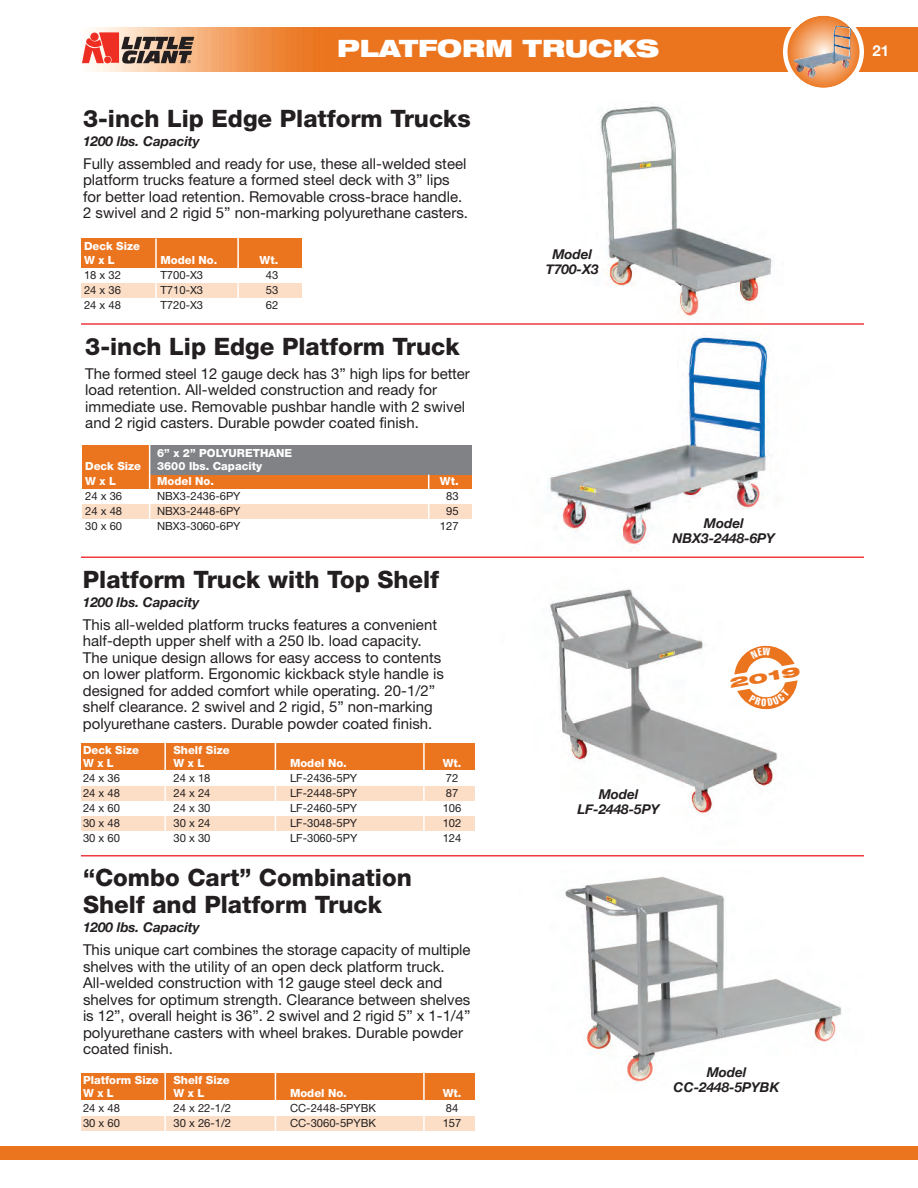
<style>
.page{position:relative;width:918px;height:1188px;background:#fff}
.page>*{position:absolute;margin:0;border:0;box-sizing:border-box;transform-origin:0 0}
.t1{font:800 24px/27px "Helvetica Neue";color:#231f20}
.t2{font:900 expanded 24px "Helvetica Neue";color:#fff}
.t3{font:15px/16.5px "Helvetica Neue";color:#231f20}
.t4{font:700 15px "Helvetica Neue";color:#fff}
.t5{font:italic 700 13.5px/15px "Helvetica Neue";color:#231f20;text-align:center}
.t6{font:900 expanded 13.5px "Helvetica Neue";color:#eb741f;scale:1.5 1}
.t7{font:11.25px "Helvetica Neue";color:#231f20}
.t8{font:800 11.25px/13.5px "Helvetica Neue";color:#fff}
</style>
<div class="page">
<img style="left:550px;top:589px;width:228px;height:226px">
<img style="left:548px;top:335px;width:223px;height:217px">
<div style="left:82px;top:446px;width:390px;height:43px;background:#eb741f"></div>
<div style="left:82px;top:504px;width:390px;height:15px;background:#fcdec6"></div>
<div style="left:150px;top:446px;width:322px;height:29px;background:#808285"></div>
<hr style="left:149px;top:441px;width:1px;height:86px;background:#fff">
<hr style="left:428px;top:475px;width:1px;height:52px;background:#fff">
<img style="left:600px;top:106px;width:173px;height:211px">
<img style="left:91px;top:27px;width:827px;height:45px">
<svg style="left:82px;top:32px;width:112px;height:32px;background:#b17365"></svg>
<svg style="left:783px;top:15px;width:81px;height:73px"></svg>
<img style="left:794px;top:26px;width:57px;height:52px">
<div style="left:0;top:1146px;width:918px;height:14px;background:#eb741f"></div>
<hr style="left:81px;top:323px;width:783px;height:2px;background:#ee3a41">
<hr style="left:81px;top:556px;width:783px;height:2px;background:#ee3a41">
<hr style="left:81px;top:855px;width:783px;height:1px;background:#ee3a41">
<div style="left:81px;top:238px;width:221px;height:30px;background:#eb741f"></div>
<div style="left:81px;top:283px;width:221px;height:15px;background:#fcdec6"></div>
<hr style="left:155px;top:238px;width:2px;height:70px;background:#fff">
<hr style="left:237px;top:238px;width:2px;height:71px;background:#fff">
<img style="left:565px;top:876px;width:277px;height:208px">
<div style="left:81px;top:1073px;width:393px;height:27px;background:#eb741f"></div>
<div style="left:81px;top:1116px;width:393px;height:15px;background:#fcdec6"></div>
<hr style="left:164px;top:1069px;width:2px;height:67px;background:#fff">
<hr style="left:275px;top:1069px;width:1px;height:67px;background:#fff">
<hr style="left:423px;top:1068px;width:2px;height:69px;background:#fff">
<div style="left:81px;top:743px;width:393px;height:27px;background:#eb741f"></div>
<div style="left:81px;top:786px;width:393px;height:15px;background:#fcdec6"></div>
<div style="left:81px;top:816px;width:393px;height:15px;background:#fcdec6"></div>
<hr style="left:164px;top:741px;width:2px;height:94px;background:#fff">
<hr style="left:275px;top:741px;width:1px;height:94px;background:#fff">
<hr style="left:423px;top:740px;width:2px;height:96px;background:#fff">
<svg style="left:731px;top:643px;width:67px;height:69px"></svg>
<h1 class="t2" style="left:337px;top:40px;width:324px">PLATFORM TRUCKS</h1>
<p class="t4" style="left:873px;top:42px;width:18px">21</p>
<h1 class="t1" style="left:83px;top:107px;width:389px">3-inch Lip Edge Platform Trucks</h1>
<p class="t5" style="left:83px;top:133px;width:118px">1200 lbs. Capacity</p>
<p class="t3" style="left:83px;top:157px;width:386px">Fully assembled and ready for use, these all-welded steel platform trucks feature a formed steel deck with 3” lips for better load retention. Removable cross-brace handle.<br>2 swivel and 2 rigid 5” non-marking polyurethane casters.</p>
<p class="t8" style="left:84px;top:241px;width:58px">Deck Size<br>W x L</p>
<p class="t8" style="left:160px;top:254px;width:58px">Model No.</p>
<p class="t8" style="left:260px;top:254px;width:20px">Wt.</p>
<p class="t7" style="left:84px;top:271px;width:39px">18 x 32</p>
<p class="t7" style="left:160px;top:271px;width:44px">T700-X3</p>
<p class="t7" style="left:266px;top:271px;width:14px">43</p>
<p class="t7" style="left:84px;top:286px;width:39px">24 x 36</p>
<p class="t7" style="left:160px;top:286px;width:44px">T710-X3</p>
<p class="t7" style="left:266px;top:286px;width:14px">53</p>
<p class="t7" style="left:84px;top:301px;width:39px">24 x 48</p>
<p class="t7" style="left:160px;top:301px;width:44px">T720-X3</p>
<p class="t7" style="left:266px;top:301px;width:14px">62</p>
<h1 class="t1" style="left:85px;top:335px;width:376px">3-inch Lip Edge Platform Truck</h1>
<p class="t3" style="left:85px;top:366px;width:386px">The formed steel 12 gauge deck has 3” high lips for better load retention. All-welded construction and ready for immediate use. Removable pushbar handle with 2 swivel and 2 rigid casters. Durable powder coated finish.</p>
<p class="t8" style="left:157px;top:447px;width:137px">6” x 2” POLYURETHANE</p>
<p class="t8" style="left:85px;top:460px;width:58px">Deck Size</p>
<p class="t8" style="left:157px;top:460px;width:107px">3600 lbs. Capacity</p>
<p class="t8" style="left:85px;top:475px;width:32px">W x L</p>
<p class="t8" style="left:157px;top:475px;width:58px">Model No.</p>
<p class="t8" style="left:440px;top:475px;width:20px">Wt.</p>
<p class="t7" style="left:85px;top:492px;width:39px">24 x 36</p>
<p class="t7" style="left:157px;top:492px;width:85px">NBX3-2436-6PY</p>
<p class="t7" style="left:446px;top:492px;width:14px">83</p>
<p class="t7" style="left:85px;top:507px;width:39px">24 x 48</p>
<p class="t7" style="left:157px;top:507px;width:85px">NBX3-2448-6PY</p>
<p class="t7" style="left:446px;top:507px;width:14px">95</p>
<p class="t7" style="left:85px;top:522px;width:39px">30 x 60</p>
<p class="t7" style="left:157px;top:522px;width:85px">NBX3-3060-6PY</p>
<p class="t7" style="left:440px;top:522px;width:20px">127</p>
<h1 class="t1" style="left:83px;top:568px;width:358px">Platform Truck with Top Shelf</h1>
<p class="t5" style="left:83px;top:594px;width:118px">1200 lbs. Capacity</p>
<p class="t3" style="left:83px;top:618px;width:362px">This all-welded platform trucks features a convenient half-depth upper shelf with a 250 lb. load capacity.<br>The unique design allows for easy access to contents on lower platform. Ergonomic kickback style handle is designed for added comfort while operating. 20-1/2” shelf clearance. 2 swivel and 2 rigid, 5” non-marking polyurethane casters. Durable powder coated finish.</p>
<p class="t8" style="left:83px;top:744px;width:58px">Deck Size</p>
<p class="t8" style="left:173px;top:744px;width:58px">Shelf Size</p>
<p class="t8" style="left:83px;top:757px;width:32px">W x L</p>
<p class="t8" style="left:173px;top:757px;width:32px">W x L</p>
<p class="t8" style="left:290px;top:757px;width:58px">Model No.</p>
<p class="t8" style="left:443px;top:757px;width:20px">Wt.</p>
<p class="t7" style="left:83px;top:774px;width:39px">24 x 36</p>
<p class="t7" style="left:173px;top:774px;width:39px">24 x 18</p>
<p class="t7" style="left:290px;top:774px;width:69px">LF-2436-5PY</p>
<p class="t7" style="left:446px;top:774px;width:14px">72</p>
<p class="t7" style="left:83px;top:789px;width:39px">24 x 48</p>
<p class="t7" style="left:173px;top:789px;width:39px">24 x 24</p>
<p class="t7" style="left:290px;top:789px;width:69px">LF-2448-5PY</p>
<p class="t7" style="left:446px;top:789px;width:14px">87</p>
<p class="t7" style="left:83px;top:804px;width:39px">24 x 60</p>
<p class="t7" style="left:173px;top:804px;width:39px">24 x 30</p>
<p class="t7" style="left:290px;top:804px;width:69px">LF-2460-5PY</p>
<p class="t7" style="left:443px;top:804px;width:20px">106</p>
<p class="t7" style="left:83px;top:819px;width:39px">30 x 48</p>
<p class="t7" style="left:173px;top:819px;width:39px">30 x 24</p>
<p class="t7" style="left:290px;top:819px;width:69px">LF-3048-5PY</p>
<p class="t7" style="left:443px;top:819px;width:20px">102</p>
<p class="t7" style="left:83px;top:834px;width:39px">30 x 60</p>
<p class="t7" style="left:173px;top:834px;width:39px">30 x 30</p>
<p class="t7" style="left:290px;top:834px;width:69px">LF-3060-5PY</p>
<p class="t7" style="left:443px;top:834px;width:20px">124</p>
<h1 class="t1" style="left:83px;top:866px;width:330px">“Combo Cart” Combination<br>Shelf and Platform Truck</h1>
<p class="t5" style="left:83px;top:919px;width:118px">1200 lbs. Capacity</p>
<p class="t3" style="left:83px;top:943px;width:389px">This unique cart combines the storage capacity of multiple shelves with the utility of an open deck platform truck.<br>All-welded construction with 12 gauge steel deck and shelves for optimum strength. Clearance between shelves is 12”, overall height is 36”. 2 swivel and 2 rigid 5” x 1-1/4” polyurethane casters with wheel brakes. Durable powder coated finish.</p>
<p class="t8" style="left:83px;top:1074px;width:77px">Platform Size</p>
<p class="t8" style="left:173px;top:1074px;width:58px">Shelf Size</p>
<p class="t8" style="left:83px;top:1087px;width:32px">W x L</p>
<p class="t8" style="left:173px;top:1087px;width:32px">W x L</p>
<p class="t8" style="left:290px;top:1087px;width:58px">Model No.</p>
<p class="t8" style="left:443px;top:1087px;width:20px">Wt.</p>
<p class="t7" style="left:83px;top:1104px;width:39px">24 x 48</p>
<p class="t7" style="left:173px;top:1104px;width:59px">24 x 22-1/2</p>
<p class="t7" style="left:290px;top:1104px;width:87px">CC-2448-5PYBK</p>
<p class="t7" style="left:446px;top:1104px;width:14px">84</p>
<p class="t7" style="left:83px;top:1119px;width:39px">30 x 60</p>
<p class="t7" style="left:173px;top:1119px;width:59px">30 x 26-1/2</p>
<p class="t7" style="left:290px;top:1119px;width:87px">CC-3060-5PYBK</p>
<p class="t7" style="left:443px;top:1119px;width:20px">157</p>
<p class="t5" style="left:546px;top:246px;width:54px">Model<br>T700-X3</p>
<p class="t5" style="left:672px;top:515px;width:104px">Model<br>NBX3-2448-6PY</p>
<p class="t5" style="left:578px;top:786px;width:84px">Model<br>LF-2448-5PY</p>
<p class="t6" style="left:729px;top:678px;width:50px;rotate:-10deg">2019</p>
<p class="t5" style="left:674px;top:1065px;width:107px">Model<br>CC-2448-5PYBK</p>
</div>
